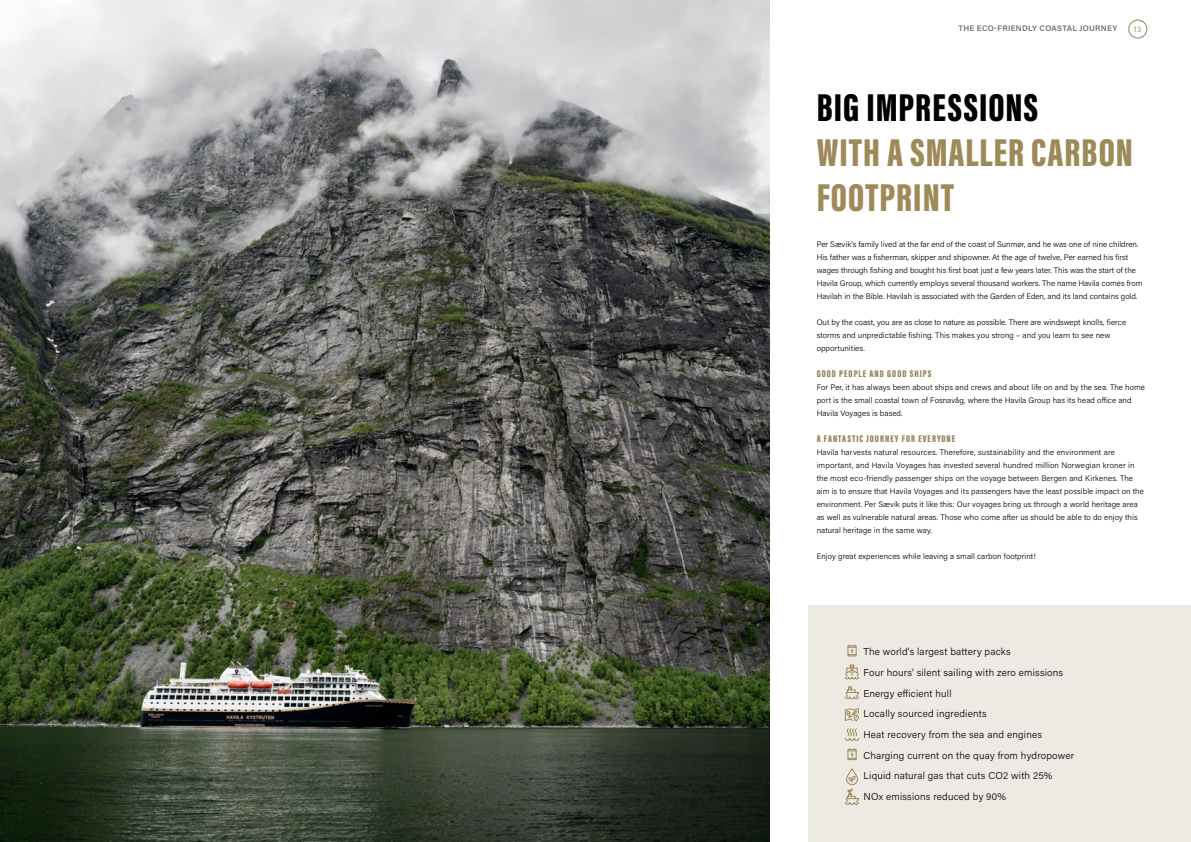
<style>
.page{position:relative;width:1191px;height:842px;background:#fff}
.page>*{position:absolute;margin:0;border:0;box-sizing:border-box;transform-origin:0 0}
.t1{font:900 40px/45px "Acumin Pro Extra Cond";letter-spacing:.025em;color:#9e8959}
.t2{font:900 40px "Acumin Pro Extra Cond";letter-spacing:.025em;color:#000}
.t3{font:300 10px/20.7px "Acumin Pro";letter-spacing:.02em;color:#000}
.t4{font:900 10px "Acumin Pro Extra Cond";letter-spacing:.1em;color:#938259}
.t5{font:300 8px/13px "Acumin Pro";letter-spacing:.01em;color:#000}
.t6{font:600 8px "Acumin Pro";letter-spacing:.035em;color:#6d6e71}
.t7{font:300 8px "Acumin Pro";color:#938259}
</style>
<div class="page">
<div style="left:1128px;top:20px;width:19px;height:18px;border:1px solid #938259;border-radius:50%"></div>
<div style="left:808px;top:605px;width:383px;height:237px;background:#edeae3"></div>
<img style="left:0;top:0;width:770px;height:842px">
<div style="left:847px;top:646px;width:9px;height:10px;border:1px solid #9f8a59"></div>
<svg style="left:848px;top:645px;width:8px;height:10px"></svg>
<svg style="left:845px;top:664px;width:14px;height:15px"></svg>
<svg style="left:845px;top:686px;width:15px;height:14px"></svg>
<svg style="left:844px;top:708px;width:15px;height:33px"></svg>
<div style="left:847px;top:749px;width:9px;height:11px;border:1px solid #9f8a59"></div>
<svg style="left:848px;top:748px;width:8px;height:11px"></svg>
<svg style="left:845px;top:768px;width:15px;height:37px"></svg>
<p class="t6" style="left:958px;top:23px;width:160px">THE ECO-FRIENDLY COASTAL JOURNEY</p>
<p class="t7" style="left:1134px;top:24px;width:9px">13</p>
<h1 class="t2" style="left:816px;top:83px;width:223px">BIG IMPRESSIONS</h1>
<h1 class="t1" style="left:816px;top:130px;width:318px">WITH A SMALLER CARBON<br>FOOTPRINT</h1>
<p class="t5" style="left:816px;top:237px;width:327px">Per Sævik's family lived at the far end of the coast of Sunmør, and he was one of nine children.<br>His father was a fisherman, skipper and shipowner. At the age of twelve, Per earned his first wages through fishing and bought his first boat just a few years later. This was the start of the Havila Group, which currently employs several thousand workers. The name Havila comes from Havilah in the Bible. Havilah is associated with the Garden of Eden, and its land contains gold.</p>
<p class="t5" style="left:816px;top:315px;width:311px">Out by the coast, you are as close to nature as possible. There are windswept knolls, fierce storms and unpredictable fishing. This makes you strong – and you learn to see new opportunities.</p>
<p class="t4" style="left:816px;top:367px;width:116px">GOOD PEOPLE AND GOOD SHIPS</p>
<p class="t5" style="left:816px;top:380px;width:330px">For Per, it has always been about ships and crews and about life on and by the sea. The home port is the small coastal town of Fosnavåg, where the Havila Group has its head office and<br>Havila Voyages is based.</p>
<p class="t4" style="left:816px;top:432px;width:140px">A FANTASTIC JOURNEY FOR EVERYONE</p>
<p class="t5" style="left:816px;top:445px;width:329px">Havila harvests natural resources. Therefore, sustainability and the environment are important, and Havila Voyages has invested several hundred million Norwegian kroner in the most eco-friendly passenger ships on the voyage between Bergen and Kirkenes. The aim is to ensure that Havila Voyages and its passengers have the least possible impact on the environment. Per Sævik puts it like this: Our voyages bring us through a world heritage area as well as vulnerable natural areas. Those who come after us should be able to do enjoy this natural heritage in the same way.</p>
<p class="t5" style="left:816px;top:549px;width:221px">Enjoy great experiences while leaving a small carbon footprint!</p>
<p class="t3" style="left:863px;top:641px;width:212px">The world's largest battery packs<br>Four hours' silent sailing with zero emissions Energy efficient hull<br>Locally sourced ingredients<br>Heat recovery from the sea and engines Charging current on the quay from hydropower Liquid natural gas that cuts CO2 with 25% NOx emissions reduced by 90%</p>
</div>
